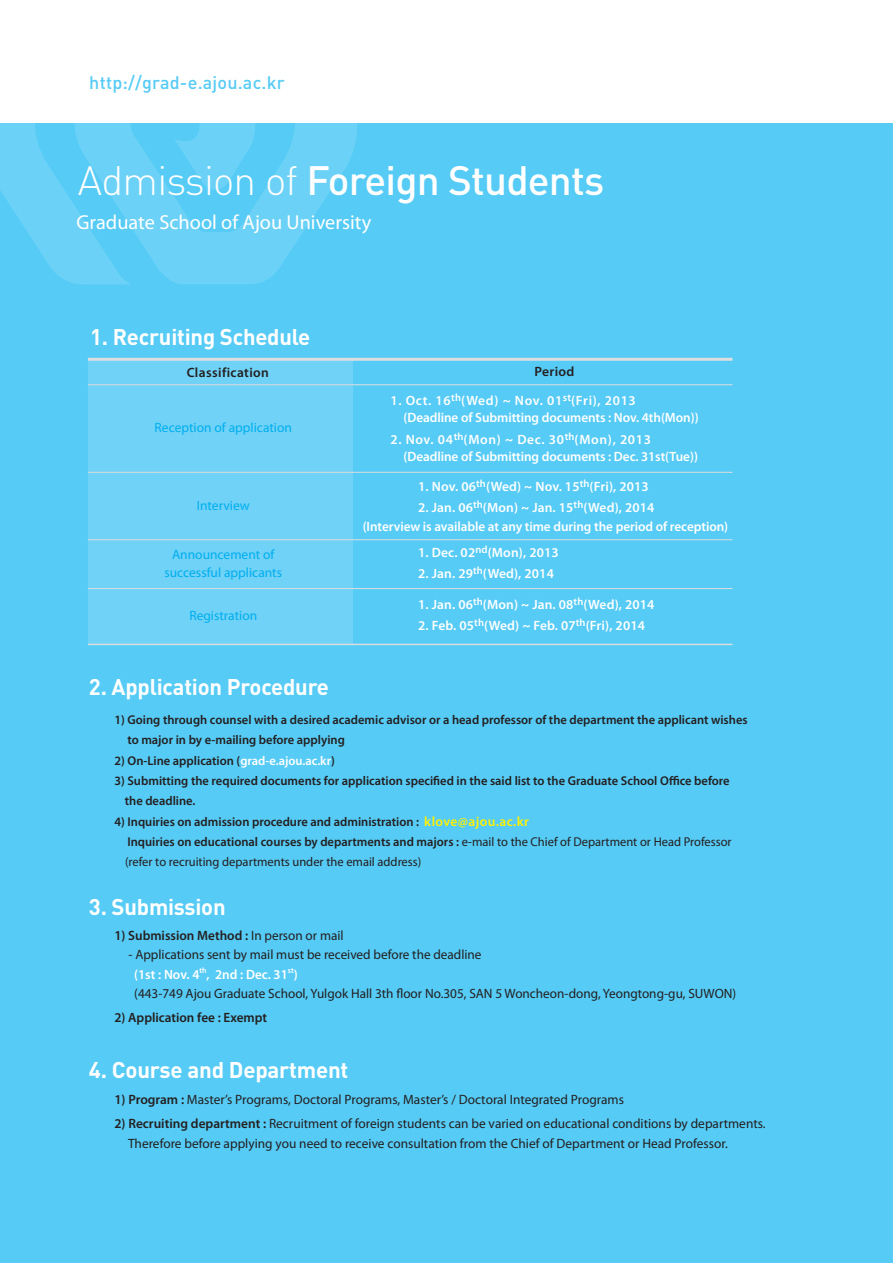
<style>
.page{position:relative;width:893px;height:1263px;background:#fff}
.page>*{position:absolute;margin:0;border:0;box-sizing:border-box;transform-origin:0 0}
.t1{font:500 40.5px "DIN";letter-spacing:-.02em;color:#fff}
.t2{font:700 22.5px "DIN";letter-spacing:-.01em;color:#fff}
.t3{font:20.25px "Myriad Pro";color:#fff}
.t4{font:500 18px "DIN";letter-spacing:.01em;color:#56cbf5}
.t5{font:13.5px "Myriad Pro";color:#231f20}
.t6{font:600 13.5px "Myriad Pro";letter-spacing:-.005em;color:#fff}
.t7{font:13.5px "Myriad Pro";color:#00aeef}
.t8{font:600 13.5px "Myriad Pro";letter-spacing:.05em;color:#fff}
.t9{font:600 13.5px "Myriad Pro";color:#231f20}
.t10{font:600 13.5px "Myriad Pro";letter-spacing:.03em;color:#231f20}
.t11{font:600 12.75px "Myriad Pro";color:#231f20}
.t12{font:12.75px "Myriad Pro";color:#231f20}
.t13{font:600 7.8px "Myriad Pro";color:#fff}
.s1{font-weight:300}
.s2{color:#fff}
.s3{font-size:13.5px;color:#fff101}
.s4{font-weight:400}
.s5{font-weight:600}
</style>
<div class="page">
<div style="left:0;top:123px;width:893px;height:1140px;background:#56cbf5"></div>
<svg style="left:0;top:123px;width:66px;height:157px;fill:#6bd1f6"></svg>
<svg style="left:66px;top:123px;width:291px;height:161px;fill:#6bd1f6"></svg>
<div style="left:88px;top:358px;width:265px;height:287px;background:#6fd2f6"></div>
<hr style="left:88px;top:644px;width:644px;height:1px;background:#dcdddf">
<hr style="left:88px;top:472px;width:644px;height:1px;background:#dcdddf">
<hr style="left:88px;top:384px;width:644px;height:1px;background:#dcdddf">
<hr style="left:88px;top:358px;width:644px;height:3px;background:#dcdddf">
<hr style="left:88px;top:539px;width:644px;height:1px;background:#dcdddf">
<hr style="left:88px;top:588px;width:644px;height:1px;background:#dcdddf">
<p class="t4" style="left:89px;top:71px;width:197px">http://grad-e.ajou.ac.kr</p>
<p class="t1" style="left:78px;top:155px;width:528px"><span class="s1">Admission of</span> Foreign Students</p>
<p class="t3" style="left:77px;top:210px;width:296px">Graduate School of Ajou University</p>
<p class="t2" style="left:90px;top:322px;width:222px">1. Recruiting Schedule</p>
<p class="t10" style="left:187px;top:364px;width:84px">Classification</p>
<p class="t9" style="left:535px;top:363px;width:41px">Period</p>
<p class="t7" style="left:155px;top:420px;width:139px">Reception of application</p>
<p class="t7" style="left:197px;top:497px;width:55px">Interview</p>
<p class="t7" style="left:172px;top:546px;width:104px">Announcement of</p>
<p class="t7" style="left:164px;top:564px;width:119px">successful applicants</p>
<p class="t7" style="left:189px;top:607px;width:69px">Registration</p>
<p class="t8" style="left:390px;top:392px;width:247px">1. Oct. 16<sup>th</sup>(Wed) ~ Nov. 01<sup>st</sup>(Fri), 2013</p>
<p class="t6" style="left:403px;top:409px;width:297px">(Deadline of Submitting documents : Nov. 4th(Mon))</p>
<p class="t8" style="left:390px;top:431px;width:262px">2. Nov. 04<sup>th</sup>(Mon) ~ Dec. 30<sup>th</sup>(Mon), 2013</p>
<p class="t6" style="left:403px;top:448px;width:296px">(Deadline of Submitting documents : Dec. 31st(Tue))</p>
<p class="t6" style="left:418px;top:478px;width:232px">1. Nov. 06<sup>th</sup>(Wed) ~ Nov. 15<sup>th</sup>(Fri), 2013</p>
<p class="t6" style="left:418px;top:499px;width:238px">2. Jan. 06<sup>th</sup>(Mon) ~ Jan. 15<sup>th</sup>(Wed), 2014</p>
<p class="t6" style="left:363px;top:518px;width:367px">(Interview is available at any time during the period of reception)</p>
<p class="t6" style="left:418px;top:544px;width:142px">1. Dec. 02<sup>nd</sup>(Mon), 2013</p>
<p class="t6" style="left:418px;top:565px;width:137px">2. Jan. 29<sup>th</sup>(Wed), 2014</p>
<p class="t6" style="left:418px;top:596px;width:238px">1. Jan. 06<sup>th</sup>(Mon) ~ Jan. 08<sup>th</sup>(Wed), 2014</p>
<p class="t6" style="left:418px;top:617px;width:228px">2. Feb. 05<sup>th</sup>(Wed) ~ Feb. 07<sup>th</sup>(Fri), 2014</p>
<p class="t2" style="left:89px;top:672px;width:241px">2. Application Procedure</p>
<p class="t11" style="left:114px;top:712px;width:635px">1) Going through counsel with a desired academic advisor or a head professor of the department the applicant wishes</p>
<p class="t11" style="left:127px;top:732px;width:219px">to major in by e-mailing before applying</p>
<p class="t11" style="left:114px;top:752px;width:222px">2) On-Line application (<span class="s2">grad-e.ajou.ac.kr</span>)</p>
<p class="t11" style="left:114px;top:772px;width:617px">3) Submitting the required documents for application specified in the said list to the Graduate School Office before</p>
<p class="t11" style="left:125px;top:793px;width:72px">the deadline.</p>
<p class="t11" style="left:114px;top:813px;width:416px">4) Inquiries on admission procedure and administration : <span class="s3">klove@ajou.ac.kr</span></p>
<p class="t11" style="left:127px;top:833px;width:606px">Inquiries on educational courses by departments and majors : <span class="s4">e-mail to the Chief of Department or Head Professor</span></p>
<p class="t12" style="left:125px;top:854px;width:298px">(refer to recruiting departments under the email address)</p>
<p class="t2" style="left:89px;top:892px;width:138px">3. Submission</p>
<p class="t9" style="left:114px;top:927px;width:231px">1) Submission Method : <span class="s4">In person or mail</span></p>
<p class="t5" style="left:128px;top:947px;width:355px">- Applications sent by mail must be received before the deadline</p>
<p class="t6" style="left:134px;top:966px;width:67px">(1st : Nov. 4</p>
<p class="t13" style="left:199px;top:965px;width:9px">th</p>
<p class="t6" style="left:207px;top:966px;width:93px">, 2nd : Dec. 31 )</p>
<p class="t13" style="left:288px;top:965px;width:7px">st</p>
<p class="t5" style="left:134px;top:986px;width:603px">(443-749 Ajou Graduate School, Yulgok Hall 3th floor No.305, SAN 5 Woncheon-dong, Yeongtong-gu, SUWON)</p>
<p class="t9" style="left:114px;top:1009px;width:154px">2) Application fee : Exempt</p>
<p class="t2" style="left:89px;top:1055px;width:261px">4. Course and Department</p>
<p class="t5" style="left:114px;top:1091px;width:511px"><span class="s5">1) Program :</span> Master’s Programs, Doctoral Programs, Master’s / Doctoral Integrated Programs</p>
<p class="t5" style="left:114px;top:1115px;width:653px"><span class="s5">2) Recruiting department :</span> Recruitment of foreign students can be varied on educational conditions by departments.</p>
<p class="t5" style="left:128px;top:1135px;width:601px">Therefore before applying you need to receive consultation from the Chief of Department or Head Professor.</p>
</div>
